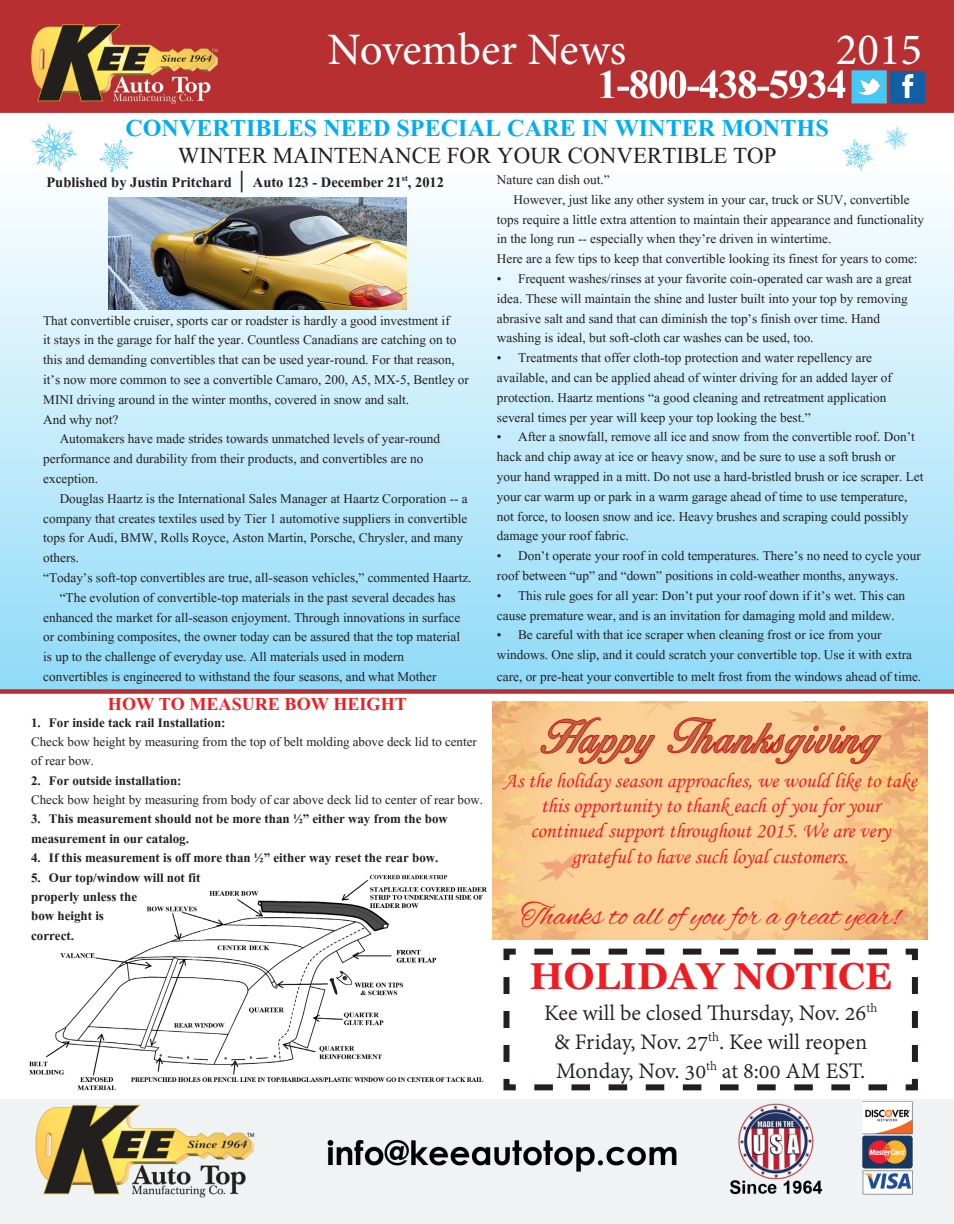
<style>
.page{position:relative;width:954px;height:1224px;background:#fff}
.page>*{position:absolute;margin:0;border:0;box-sizing:border-box;transform-origin:0 0}
.t1{font:45px "Minion Pro";color:#fff}
.t2{font:700 37.5px "Georgia";color:#ee1d23}
.t3{font:31.5px "Alex Brush";color:#ee1d23}
.t4{font:700 30px "Aparajita";color:#00aeef}
.t5{font:28.5px "Aparajita";color:#231f20}
.t6{font:24px "Adobe Devanagari";color:#231f20}
.t7{font:700 22.5px "Aparajita";color:#ee1d23}
.t8{font:21px/25.2px "Monotype Corsiva";color:#ee1d23;text-align:center}
.t9{font:700 18px "Aparajita";color:#231f20}
.t10{font:16.5px/19.8px "Aparajita";color:#231f20}
.t11{font:700 16.2px "Aparajita";color:#231f20}
.t12{font:16.2px/19.4px "Aparajita";color:#231f20}
.s1{font-family:"Times New Roman";font-weight:400}
</style>
<div class="page">
<img style="left:0;top:1100px;width:954px;height:124px">
<img style="left:0;top:0;width:954px;height:113px">
<svg style="left:503px;top:948px;width:415px;height:143px"></svg>
<svg style="left:492px;top:702px;width:436px;height:238px;background:#f8ca8e"></svg>
<svg style="left:540px;top:712px;width:342px;height:53px;background:#eca979"></svg>
<img style="left:29px;top:874px;width:458px;height:217px">
<div style="left:0;top:116px;width:954px;height:576px;background:linear-gradient(to bottom,#fff,#90dbf8)"></div>
<img style="left:108px;top:197px;width:299px;height:112px">
<svg style="left:30px;top:123px;width:49px;height:50px"></svg>
<svg style="left:841px;top:138px;width:34px;height:34px"></svg>
<svg style="left:99px;top:139px;width:35px;height:34px"></svg>
<svg style="left:884px;top:126px;width:24px;height:25px"></svg>
<div style="left:0;top:689px;width:954px;height:5px;background:#b72f31"></div>
<p class="t1" style="left:328px;top:20px;width:300px">November News</p>
<p class="t1" style="left:836px;top:20px;width:88px">2015</p>
<p class="t4" style="left:125px;top:114px;width:705px">CONVERTIBLES NEED SPECIAL CARE IN WINTER MONTHS</p>
<p class="t5" style="left:178px;top:142px;width:600px">WINTER MAINTENANCE FOR YOUR CONVERTIBLE TOP</p>
<p class="t10" style="left:497px;top:171px;width:114px">Nature can dish out.”</p>
<p class="t10" style="left:497px;top:191px;width:429px;text-indent:16px">However, just like any other system in your car, truck or SUV, convertible tops require a little extra attention to maintain their appearance and functionality in the long run -- especially when they’re driven in wintertime.</p>
<p class="t10" style="left:497px;top:251px;width:422px">Here are a few tips to keep that convertible looking its finest for years to come:</p>
<p class="t10" style="left:497px;top:270px;width:416px">• Frequent washes/rinses at your favorite coin-operated car wash are a great idea. These will maintain the shine and luster built into your top by removing abrasive salt and sand that can diminish the top’s finish over time. Hand</p>
<p class="t10" style="left:497px;top:330px;width:318px">washing is ideal, but soft-cloth car washes can be used, too.</p>
<p class="t10" style="left:497px;top:350px;width:377px">• Treatments that offer cloth-top protection and water repellency are</p>
<p class="t10" style="left:497px;top:369px;width:397px">available, and can be applied ahead of winter driving for an added layer of</p>
<p class="t10" style="left:497px;top:389px;width:391px">protection. Haartz mentions “a good cleaning and retreatment application</p>
<p class="t10" style="left:497px;top:409px;width:315px">several times per year will keep your top looking the best.”</p>
<p class="t10" style="left:497px;top:429px;width:428px">• After a snowfall, remove all ice and snow from the convertible roof. Don’t hack and chip away at ice or heavy snow, and be sure to use a soft brush or your hand wrapped in a mitt. Do not use a hard-bristled brush or ice scraper. Let your car warm up or park in a warm garage ahead of time to use temperature, not force, to loosen snow and ice. Heavy brushes and scraping could possibly damage your roof fabric.</p>
<p class="t10" style="left:497px;top:548px;width:425px">• Don’t operate your roof in cold temperatures. There’s no need to cycle your roof between “up” and “down” positions in cold-weather months, anyways.</p>
<p class="t10" style="left:497px;top:587px;width:410px">• This rule goes for all year: Don’t put your roof down if it’s wet. This can cause premature wear, and is an invitation for damaging mold and mildew.</p>
<p class="t10" style="left:497px;top:627px;width:386px">• Be careful with that ice scraper when cleaning frost or ice from your</p>
<p class="t10" style="left:497px;top:646px;width:426px;line-height:21.6px">windows. One slip, and it could scratch your convertible top. Use it with extra care, or pre-heat your convertible to melt frost from the windows ahead of time.</p>
<p class="t9" style="left:46px;top:174px;width:399px">Published by Justin Pritchard <span class="s1">│</span> Auto 123 - December 21<sup>st</sup>, 2012</p>
<p class="t10" style="left:43px;top:312px;width:427px">That convertible cruiser, sports car or roadster is hardly a good investment if<br>it stays in the garage for half the year. Countless Canadians are catching on to this and demanding convertibles that can be used year-round. For that reason, it’s now more common to see a convertible Camaro, 200, A5, MX-5, Bentley or MINI driving around in the winter months, covered in snow and salt.</p>
<p class="t10" style="left:43px;top:411px;width:77px">And why not?</p>
<p class="t10" style="left:60px;top:431px;width:382px">Automakers have made strides towards unmatched levels of year-round</p>
<p class="t10" style="left:43px;top:450px;width:382px">performance and durability from their products, and convertibles are no</p>
<p class="t10" style="left:43px;top:470px;width:56px">exception.</p>
<p class="t10" style="left:43px;top:490px;width:426px;text-indent:16px">Douglas Haartz is the International Sales Manager at Haartz Corporation -- a company that creates textiles used by Tier 1 automotive suppliers in convertible tops for Audi, BMW, Rolls Royce, Aston Martin, Porsche, Chrysler, and many others.</p>
<p class="t10" style="left:43px;top:569px;width:430px">“Today’s soft-top convertibles are true, all-season vehicles,” commented Haartz.</p>
<p class="t10" style="left:43px;top:589px;width:419px;text-indent:16px">“The evolution of convertible-top materials in the past several decades has enhanced the market for all-season enjoyment. Through innovations in surface or combining composites, the owner today can be assured that the top material is up to the challenge of everyday use. All materials used in modern</p>
<p class="t10" style="left:43px;top:668px;width:395px">convertibles is engineered to withstand the four seasons, and what Mother</p>
<p class="t7" style="left:108px;top:694px;width:300px">HOW TO MEASURE BOW HEIGHT</p>
<p class="t11" style="left:31px;top:715px;width:196px">1. For inside tack rail Installation:</p>
<p class="t12" style="left:31px;top:734px;width:447px">Check bow height by measuring from the top of belt molding above deck lid to center of rear bow.</p>
<p class="t11" style="left:31px;top:773px;width:152px">2. For outside installation:</p>
<p class="t12" style="left:31px;top:792px;width:454px">Check bow height by measuring from body of car above deck lid to center of rear bow.</p>
<p class="t11" style="left:31px;top:812px;width:418px">3. This measurement should not be more than ½” either way from the bow</p>
<p class="t11" style="left:31px;top:831px;width:159px">measurement in our catalog.</p>
<p class="t11" style="left:31px;top:850px;width:409px">4. If this measurement is off more than ½” either way reset the rear bow.</p>
<p class="t11" style="left:31px;top:870px;width:171px">5. Our top/window will not fit</p>
<p class="t11" style="left:31px;top:889px;width:107px">properly unless the</p>
<p class="t11" style="left:31px;top:908px;width:74px">bow height is</p>
<p class="t11" style="left:31px;top:928px;width:44px">correct.</p>
<p class="t8" style="left:504px;top:768px;width:415px">As the holiday season approaches, we would like to take this opportunity to thank each of you for your</p>
<p class="t8" style="left:530px;top:818px;width:361px">continued support throughout 2015. We are very</p>
<p class="t8" style="left:572px;top:844px;width:278px">grateful to have such loyal customers.</p>
<p class="t3" style="left:521px;top:898px;width:380px">Thanks to all of you for a great year!</p>
<p class="t2" style="left:529px;top:952px;width:364px">HOLIDAY NOTICE</p>
<p class="t6" style="left:544px;top:999px;width:335px">Kee will be closed Thursday, Nov. 26<sup>th</sup></p>
<p class="t6" style="left:554px;top:1028px;width:315px">&amp; Friday, Nov. 27<sup>th</sup>. Kee will reopen</p>
<p class="t6" style="left:556px;top:1057px;width:311px">Monday, Nov. 30<sup>th</sup> at 8:00 AM EST.</p>
</div>
